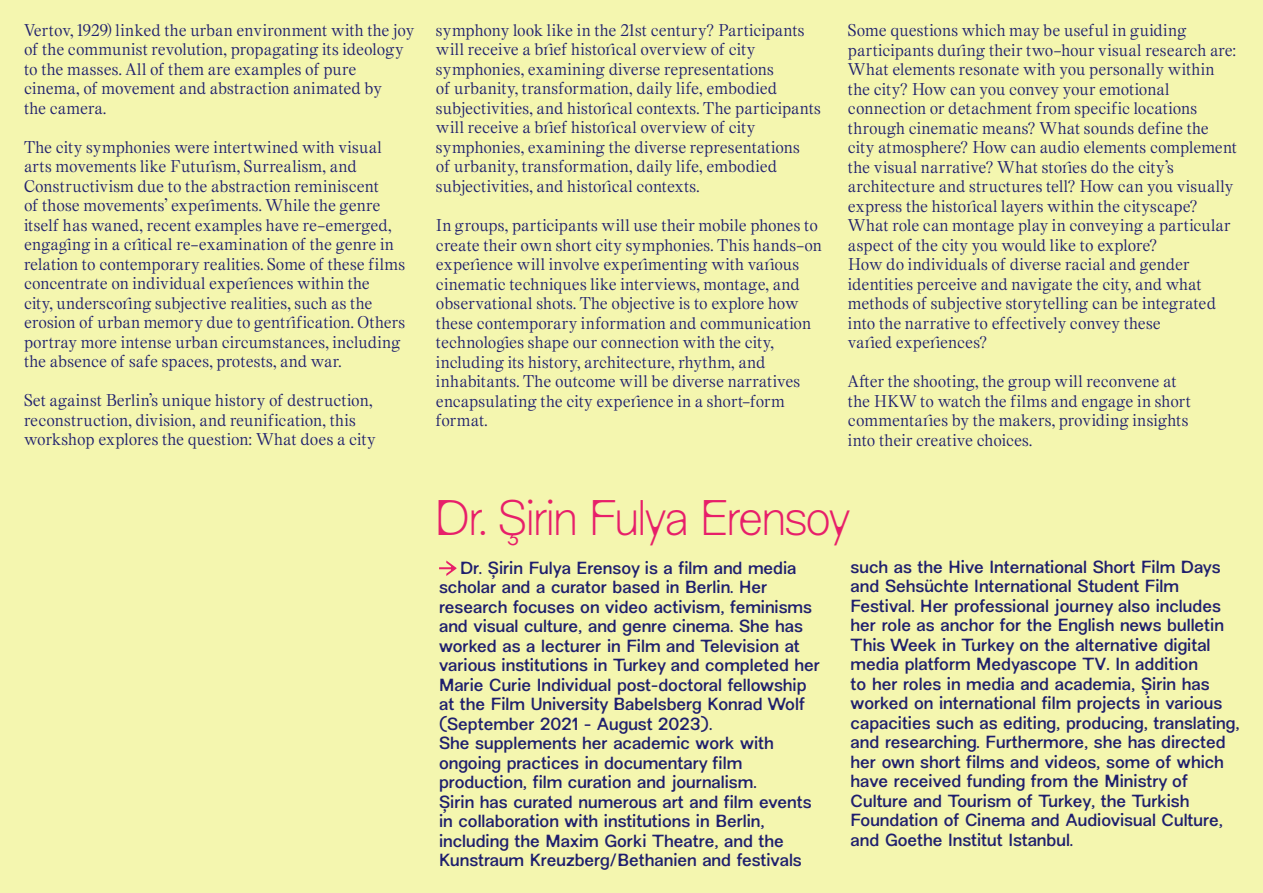
<style>
.page{position:relative;width:1263px;height:893px;background:#f4f6af}
.page>*{position:absolute;margin:0;border:0;box-sizing:border-box;transform-origin:0 0}
.t1{font:49.05px "New Edge HKW Light Rounded";letter-spacing:-.035em;color:#e71f6a}
.t2{font:17.25px/19.5px "New Edge HKW";color:#1f1f6e}
.t3{font:16.5px/19.5px "Keroine PRO Doux Extreme";color:#1f1f6e}
</style>
<div class="page">
<svg style="left:439px;top:560px;width:18px;height:16px"></svg>
<p class="t3" style="left:24px;top:21px;width:392px">Vertov, 1929) linked the urban environment with the joy of the communist revolution, propagating its ideology to the masses. All of them are examples of pure cinema, of movement and abstraction animated by<br>the camera.</p>
<p class="t3" style="left:24px;top:138px;width:383px">The city symphonies were intertwined with visual arts movements like Futurism, Surrealism, and Constructivism due to the abstraction reminiscent<br>of those movements’ experiments. While the genre itself has waned, recent examples have re-emerged, engaging in a critical re-examination of the genre in relation to contemporary realities. Some of these films concentrate on individual experiences within the<br>city, underscoring subjective realities, such as the erosion of urban memory due to gentrification. Others portray more intense urban circumstances, including the absence of safe spaces, protests, and war.</p>
<p class="t3" style="left:24px;top:391px;width:353px">Set against Berlin’s unique history of destruction, reconstruction, division, and reunification, this workshop explores the question: What does a city</p>
<p class="t3" style="left:436px;top:21px;width:387px">symphony look like in the 21st century? Participants will receive a brief historical overview of city symphonies, examining diverse representations<br>of urbanity, transformation, daily life, embodied subjectivities, and historical contexts. The participants will receive a brief historical overview of city symphonies, examining the diverse representations<br>of urbanity, transformation, daily life, embodied subjectivities, and historical contexts.</p>
<p class="t3" style="left:436px;top:216px;width:387px">In groups, participants will use their mobile phones to create their own short city symphonies. This hands-on experience will involve experimenting with various cinematic techniques like interviews, montage, and observational shots. The objective is to explore how these contemporary information and communication technologies shape our connection with the city, including its history, architecture, rhythm, and inhabitants. The outcome will be diverse narratives encapsulating the city experience in a short-form format.</p>
<p class="t3" style="left:848px;top:21px;width:391px">Some questions which may be useful in guiding participants during their two-hour visual research are:<br>What elements resonate with you personally within the city? How can you convey your emotional connection or detachment from specific locations through cinematic means? What sounds define the city atmosphere? How can audio elements complement the visual narrative? What stories do the city’s architecture and structures tell? How can you visually express the historical layers within the cityscape?<br>What role can montage play in conveying a particular aspect of the city you would like to explore?<br>How do individuals of diverse racial and gender identities perceive and navigate the city, and what methods of subjective storytelling can be integrated into the narrative to effectively convey these<br>varied experiences?</p>
<p class="t3" style="left:848px;top:372px;width:344px">After the shooting, the group will reconvene at the HKW to watch the films and engage in short commentaries by the makers, providing insights into their creative choices.</p>
<h1 class="t1" style="left:435px;top:490px;width:418px">Dr. Şirin Fulya Erensoy</h1>
<p class="t2" style="left:439px;top:558px;width:382px;text-indent:21px">Dr. Şirin Fulya Erensoy is a film and media scholar and a curator based in Berlin. Her research focuses on video activism, feminisms and visual culture, and genre cinema. She has worked as a lecturer in Film and Television at various institutions in Turkey and completed her Marie Curie Individual post-doctoral fellowship at the Film University Babelsberg Konrad Wolf (September 2021 - August 2023).<br>She supplements her academic work with ongoing practices in documentary film production, film curation and journalism.<br>Şirin has curated numerous art and film events in collaboration with institutions in Berlin, including the Maxim Gorki Theatre, and the Kunstraum Kreuzberg/Bethanien and festivals</p>
<p class="t2" style="left:851px;top:557px;width:390px">such as the Hive International Short Film Days and Sehsüchte International Student Film Festival. Her professional journey also includes her role as anchor for the English news bulletin This Week in Turkey on the alternative digital media platform Medyascope TV. In addition<br>to her roles in media and academia, Şirin has worked on international film projects in various capacities such as editing, producing, translating, and researching. Furthermore, she has directed her own short films and videos, some of which have received funding from the Ministry of Culture and Tourism of Turkey, the Turkish Foundation of Cinema and Audiovisual Culture, and Goethe Institut Istanbul.</p>
</div>
